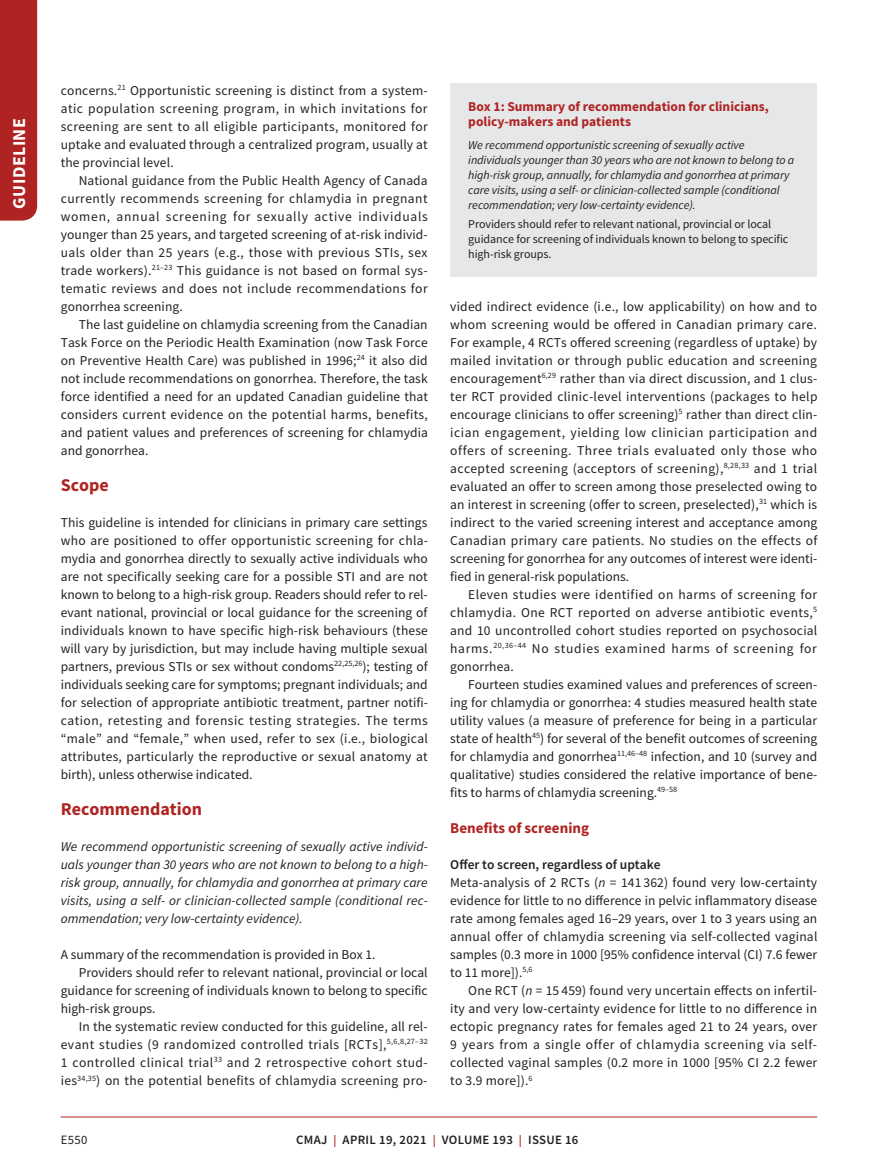
<style>
.page{position:relative;width:878px;height:1175px;background:#fff}
.page>*{position:absolute;margin:0;border:0;box-sizing:border-box;transform-origin:0 0}
.t1{font:700 18px "Source Sans Pro";color:#af2423}
.t2{font:700 18px "Source Sans Pro";letter-spacing:.025em;color:#fff}
.t3{font:700 15px "Source Sans Pro";color:#af2423}
.t4{font:13.5px/18px "Source Sans Pro";letter-spacing:.01em;color:#231f20;text-align:justify}
.t5{font:italic 13.5px/18px "Source Sans Pro";color:#231f20;text-align:justify}
.t6{font:13.5px "Source Sans Pro";letter-spacing:.035em;color:#231f20}
.t7{font:700 13.5px/15px "Source Sans Pro";color:#af2423}
.t8{font:600 12.75px "Source Sans Pro";letter-spacing:.025em;color:#231f20}
.t9{font:12.75px "Source Sans Pro";color:#231f20}
.t10{font:italic 12px/15px "Source Sans Pro";letter-spacing:-.005em;color:#231f20}
.t11{font:12px/15px "Source Sans Pro";letter-spacing:-.005em;color:#231f20}
.s1{font-weight:600}
.s2{font-style:italic}
.s3{font-size:12px;color:#af2423}
</style>
<div class="page">
<div style="left:0;top:0;width:37px;height:220px;background:#af2423"></div>
<hr style="left:61px;top:1116px;width:756px;height:1px;background:#af2423">
<div style="left:450px;top:83px;width:367px;height:193px;background:#e6e7e9"></div>
<h1 class="t2" style="left:7px;top:208px;width:92px;rotate:-90deg">GUIDELINE</h1>
<p class="t4" style="left:61px;top:81px;width:368px">concerns.<sup>21</sup> Opportunistic screening is distinct from a system&shy;atic population screening program, in which invitations for screening are sent to all eligible participants, monitored for uptake and evaluated through a centralized program, usually at the provincial level.</p>
<p class="t4" style="left:61px;top:171px;width:368px;text-indent:18px">National guidance from the Public Health Agency of Canada currently recommends screening for chlamydia in pregnant women, annual screening for sexually active individuals younger than 25 years, and targeted screening of at-risk individ&shy;uals older than 25 years (e.g., those with previous STIs, sex trade workers).<sup>21–23</sup> This guidance is not based on formal sys&shy;tematic reviews and does not include recommendations for gonorrhea screening.</p>
<p class="t4" style="left:61px;top:315px;width:368px;text-indent:18px">The last guideline on chlamydia screening from the Canadian Task Force on the Periodic Health Examination (now Task Force on Preventive Health Care) was published in 1996;<sup>24</sup> it also did not include recommendations on gonorrhea. Therefore, the task force identified a need for an updated Canadian guideline that considers current evidence on the potential harms, benefits, and patient values and preferences of screening for chlamydia and gonorrhea.</p>
<h1 class="t1" style="left:61px;top:472px;width:50px">Scope</h1>
<p class="t4" style="left:61px;top:513px;width:369px">This guideline is intended for clinicians in primary care settings who are positioned to offer opportunistic screening for chla&shy;mydia and gonorrhea directly to sexually active individuals who are not specifically seeking care for a possible STI and are not known to belong to a high-risk group. Readers should refer to rel&shy;evant national, provincial or local guidance for the screening of individuals known to have specific high-risk behaviours (these will vary by jurisdiction, but may include having multiple sexual partners, previous STIs or sex without condoms<sup>22,25,26</sup>); testing of individuals seeking care for symptoms; pregnant individuals; and for selection of appropriate antibiotic treatment, partner notifi&shy;cation, retesting and forensic testing strategies. The terms “male” and “female,” when used, refer to sex (i.e., biological attributes, particularly the reproductive or sexual anatomy at birth), unless otherwise indicated.</p>
<h1 class="t1" style="left:61px;top:796px;width:143px">Recommendation</h1>
<p class="t5" style="left:61px;top:837px;width:368px">We recommend opportunistic screening of sexually active individ&shy;uals younger than 30 years who are not known to belong to a high&shy;risk group, annually, for chlamydia and gonorrhea at primary care visits, using a self- or clinician-collected sample (conditional rec&shy;ommendation; very low-certainty evidence).</p>
<p class="t4" style="left:61px;top:945px;width:316px">A summary of the recommendation is provided in Box 1.</p>
<p class="t4" style="left:79px;top:963px;width:350px">Providers should refer to relevant national, provincial or local</p>
<p class="t4" style="left:61px;top:981px;width:368px">guidance for screening of individuals known to belong to specific</p>
<p class="t4" style="left:61px;top:999px;width:96px">high-risk groups.</p>
<p class="t4" style="left:79px;top:1017px;width:350px">In the systematic review conducted for this guideline, all rel-</p>
<p class="t6" style="left:61px;top:1035px;width:368px">evant studies (9 randomized controlled trials [RCTs],<sup>5,6,8,27–32</sup></p>
<p class="t6" style="left:61px;top:1053px;width:368px">1 controlled clinical trial<sup>33</sup> and 2 retrospective cohort stud-</p>
<p class="t4" style="left:61px;top:1071px;width:368px">ies<sup>34,35</sup>) on the potential benefits of chlamydia screening pro-</p>
<p class="t7" style="left:468px;top:99px;width:302px">Box 1: Summary of recommendation for clinicians, policy-makers and patients</p>
<p class="t10" style="left:468px;top:137px;width:327px">We recommend opportunistic screening of sexually active individuals younger than 30 years who are not known to belong to a high-risk group, annually, for chlamydia and gonorrhea at primary care visits, using a self- or clinician-collected sample (conditional recommendation; very low-certainty evidence).</p>
<p class="t11" style="left:468px;top:216px;width:321px">Providers should refer to relevant national, provincial or local guidance for screening of individuals known to belong to specific high-risk groups.</p>
<p class="t4" style="left:450px;top:297px;width:369px">vided indirect evidence (i.e., low applicability) on how and to whom screening would be offered in Canadian primary care.<br>For example, 4 RCTs offered screening (regardless of uptake) by mailed invitation or through public education and screening encouragement<sup>6,29</sup> rather than via direct discussion, and 1 clus&shy;ter RCT provided clinic-level interventions (packages to help encourage clinicians to offer screening)<sup>5</sup> rather than direct clin&shy;ician engagement, yielding low clinician participation and offers of screening. Three trials evaluated only those who accepted screening (acceptors of screening),<sup>8,28,33</sup> and 1 trial evaluated an offer to screen among those preselected owing to an interest in screening (offer to screen, preselected),<sup>31</sup> which is indirect to the varied screening interest and acceptance among Canadian primary care patients. No studies on the effects of screening for gonorrhea for any outcomes of interest were identi&shy;fied in general-risk populations.</p>
<p class="t4" style="left:450px;top:585px;width:368px;text-indent:18px">Eleven studies were identified on harms of screening for chlamydia. One RCT reported on adverse antibiotic events,<sup>5 </sup>and 10 uncontrolled cohort studies reported on psychosocial harms.<sup>20,36–44</sup> No studies examined harms of screening for gonorrhea.</p>
<p class="t4" style="left:450px;top:675px;width:368px;text-indent:18px">Fourteen studies examined values and preferences of screen&shy;ing for chlamydia or gonorrhea: 4 studies measured health state utility values (a measure of preference for being in a particular state of health<sup>45</sup>) for several of the benefit outcomes of screening for chlamydia and gonorrhea<sup>11,46–48</sup> infection, and 10 (survey and qualitative) studies considered the relative importance of bene&shy;fits to harms of chlamydia screening.<sup>49–58</sup></p>
<p class="t3" style="left:450px;top:817px;width:140px">Benefits of screening</p>
<p class="t4" style="left:450px;top:855px;width:369px;text-align:left"><span class="s1">Offer to screen, regardless of uptake<br></span>Meta-analysis of 2 RCTs (<span class="s2">n</span> = 141 362) found very low-certainty evidence for little to no difference in pelvic inflammatory disease rate among females aged 16–29 years, over 1 to 3 years using an annual offer of chlamydia screening via self-collected vaginal samples (0.3 more in 1000 [95% confidence interval (CI) 7.6 fewer to 11 more]).<sup>5,6</sup></p>
<p class="t4" style="left:450px;top:981px;width:368px;text-indent:18px">One RCT (<span class="s2">n</span> = 15 459) found very uncertain effects on infertil&shy;ity and very low-certainty evidence for little to no difference in ectopic pregnancy rates for females aged 21 to 24 years, over 9 years from a single offer of chlamydia screening via self&shy;collected vaginal samples (0.2 more in 1000 [95% CI 2.2 fewer to 3.9 more]).<sup>6</sup></p>
<p class="t9" style="left:61px;top:1132px;width:28px">E550</p>
<p class="t8" style="left:296px;top:1131px;width:284px">CMAJ <span class="s3">|</span> APRIL 19, 2021 <span class="s3">|</span> VOLUME 193 <span class="s3">|</span> ISSUE 16</p>
</div>
